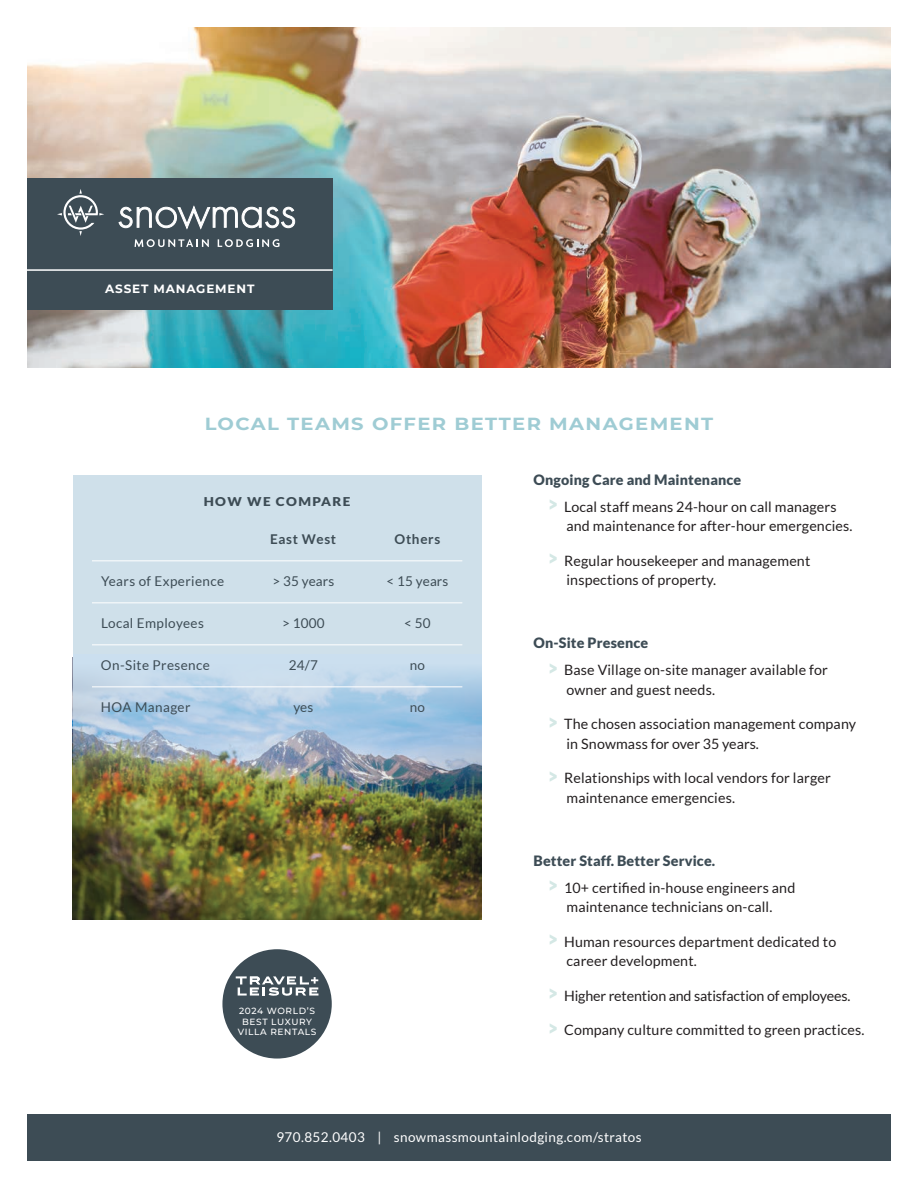
<style>
.page{position:relative;width:918px;height:1188px;background:#fff}
.page>*{position:absolute;margin:0;border:0;box-sizing:border-box;transform-origin:0 0}
.t1{font:700 17.55px "Montserrat";letter-spacing:.07em;color:#9fccd4;scale:1.11 1}
.t2{font:14.25px/19.5px "Lato";letter-spacing:.01em;color:#231f20}
.t3{font:14.25px "Lato";letter-spacing:-.01em;color:#231f20}
.t4{font:13.5px "Lato";letter-spacing:.03em;color:#3d4c55}
.t5{font:13.5px "Lato";letter-spacing:.03em;color:#fff}
.t6{font:700 13.5px "Lato";letter-spacing:.05em;color:#3d4c55}
.t7{font:900 12.15px "Lato";letter-spacing:.1em;color:#3d4c55;scale:1.11 1}
.t8{font:700 12px "Montserrat";letter-spacing:.07em;color:#fff}
.t9{font:500 9px/10.5px "Montserrat";letter-spacing:.07em;color:#fff;text-align:center}
.s1{font-weight:900;color:#3d4c55}
.s2{font-family:"Futura";font-weight:700;color:#d4e8e5}
</style>
<div class="page">
<div style="left:27px;top:1115px;width:864px;height:46px;background:#3d4c55"></div>
<img style="left:27px;top:27px;width:864px;height:340px">
<div style="left:73px;top:475px;width:409px;height:444px;background:#cfe0ea"></div>
<img style="left:73px;top:795px;width:409px;height:124px">
<div style="left:222px;top:949px;width:110px;height:110px;background:#3d4c55;border-radius:50%"></div>
<div style="left:27px;top:178px;width:306px;height:132px;background:#3d4c55"></div>
<svg style="left:135px;top:239px;width:74px;height:8px"></svg>
<svg style="left:218px;top:239px;width:62px;height:8px"></svg>
<svg style="left:57px;top:189px;width:47px;height:47px"></svg>
<svg style="left:118px;top:205px;width:177px;height:25px"></svg>
<hr style="left:27px;top:269px;width:306px;height:2px;background:#fff">
<img style="left:73px;top:667px;width:409px;height:128px">
<hr style="left:92px;top:560px;width:370px;height:1px;background:#fff">
<hr style="left:92px;top:602px;width:370px;height:1px;background:#fff">
<hr style="left:92px;top:644px;width:370px;height:1px;background:#fff">
<hr style="left:92px;top:686px;width:370px;height:1px;background:#fff">
<svg style="left:236px;top:976px;width:82px;height:20px"></svg>
<p class="t8" style="left:105px;top:281px;width:151px">ASSET MANAGEMENT</p>
<p class="t1" style="left:205px;top:412px;width:460px">LOCAL TEAMS OFFER BETTER MANAGEMENT</p>
<p class="t7" style="left:204px;top:495px;width:134px">HOW WE COMPARE</p>
<p class="t6" style="left:270px;top:531px;width:68px">East West</p>
<p class="t6" style="left:395px;top:531px;width:47px">Others</p>
<p class="t4" style="left:101px;top:573px;width:125px">Years of Experience</p>
<p class="t4" style="left:272px;top:573px;width:63px">&gt; 35 years</p>
<p class="t4" style="left:387px;top:573px;width:63px">&lt; 15 years</p>
<p class="t4" style="left:101px;top:615px;width:104px">Local Employees</p>
<p class="t4" style="left:282px;top:615px;width:44px">&gt; 1000</p>
<p class="t4" style="left:404px;top:615px;width:28px">&lt; 50</p>
<p class="t4" style="left:101px;top:657px;width:110px">On-Site Presence</p>
<p class="t4" style="left:289px;top:657px;width:30px">24/7</p>
<p class="t4" style="left:410px;top:657px;width:17px">no</p>
<p class="t4" style="left:101px;top:699px;width:91px">HOA Manager</p>
<p class="t4" style="left:293px;top:699px;width:21px">yes</p>
<p class="t4" style="left:410px;top:699px;width:17px">no</p>
<p class="t9" style="left:238px;top:1005px;width:80px">2024 WORLD’S<br>BEST LUXURY<br>VILLA RENTALS</p>
<p class="t2" style="left:549px;top:466px;width:290px;line-height:27px;text-indent:-15px"><span class="s1">Ongoing Care and Maintenance<br></span><span class="s2">&gt;</span> Local staff means 24-hour on call managers</p>
<p class="t2" style="left:567px;top:516px;width:288px">and maintenance for after-hour emergencies.</p>
<p class="t2" style="left:567px;top:551px;width:245px;text-indent:-18px"><span class="s2">&gt;</span> Regular housekeeper and management inspections of property.</p>
<p class="t2" style="left:549px;top:630px;width:281px;line-height:27px;text-indent:-15px"><span class="s1">On-Site Presence<br></span><span class="s2">&gt;</span> Base Village on-site manager available for</p>
<p class="t2" style="left:567px;top:680px;width:150px">owner and guest needs.</p>
<p class="t2" style="left:567px;top:714px;width:291px;text-indent:-18px"><span class="s2">&gt;</span> The chosen association management company in Snowmass for over 35 years.</p>
<p class="t2" style="left:567px;top:768px;width:266px;text-indent:-18px"><span class="s2">&gt;</span> Relationships with local vendors for larger maintenance emergencies.</p>
<p class="t2" style="left:549px;top:847px;width:248px;line-height:27px;text-indent:-15px"><span class="s1">Better Staff. Better Service.<br></span><span class="s2">&gt;</span> 10+ certified in-house engineers and</p>
<p class="t2" style="left:567px;top:897px;width:207px">maintenance technicians on-call.</p>
<p class="t2" style="left:567px;top:932px;width:271px;text-indent:-18px"><span class="s2">&gt;</span> Human resources department dedicated to career development.</p>
<p class="t3" style="left:549px;top:988px;width:303px"><span class="s2">&gt;</span> Higher retention and satisfaction of employees.</p>
<p class="t2" style="left:549px;top:1020px;width:318px"><span class="s2">&gt;</span> Company culture committed to green practices.</p>
<p class="t5" style="left:276px;top:1130px;width:367px">970.852.0403 | snowmassmountainlodging.com/stratos</p>
</div>
